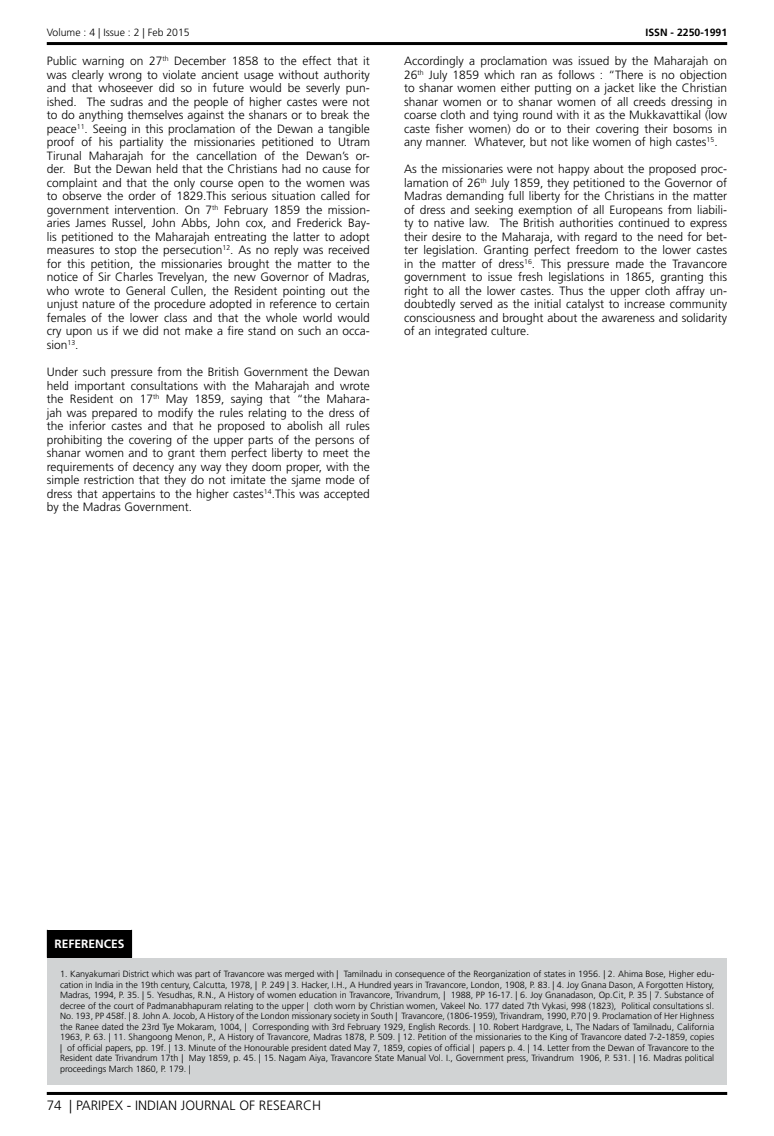
<style>
.page{position:relative;width:774px;height:1136px;background:#fff}
.page>*{position:absolute;margin:0;border:0;box-sizing:border-box;transform-origin:0 0}
.t1{font:300 13.5px "Frutiger LT Std";color:#000}
.t2{font:300 12px/13.5px "Frutiger LT Std";color:#000;text-align:justify}
.t3{font:700 12px "Frutiger LT Std";color:#fff}
.t4{font:300 10.5px "Frutiger LT Std";color:#000}
.t5{font:700 10.5px "Frutiger LT Std";color:#000}
.t6{font:300 9px/10.5px "Frutiger LT Std";color:#000;text-align:justify}
</style>
<div class="page">
<hr style="left:47px;top:42px;width:680px;height:3px;background:#000">
<hr style="left:47px;top:1091px;width:680px;height:3px;background:#000">
<div style="left:47px;top:929px;width:85px;height:28px;background:#000"></div>
<div style="left:47px;top:957px;width:680px;height:127px;background:#d1d3d4"></div>
<p class="t4" style="left:47px;top:27px;width:144px">Volume : 4 | Issue : 2 | Feb 2015</p>
<p class="t5" style="left:645px;top:27px;width:83px">ISSN - 2250-1991</p>
<p class="t2" style="left:47px;top:55px;width:325px">Public warning on 27<sup>th</sup> December 1858 to the effect that it was clearly wrong to violate ancient usage without authority and that whoseever did so in future would be severly pun&shy;ished. The sudras and the people of higher castes were not to do anything themselves against the shanars or to break the peace<sup>11</sup>. Seeing in this proclamation of the Dewan a tangible proof of his partiality the missionaries petitioned to Utram Tirunal Maharajah for the cancellation of the Dewan’s or&shy;der. But the Dewan held that the Christians had no cause for complaint and that the only course open to the women was to observe the order of 1829.This serious situation called for government intervention. On 7<sup>th</sup> February 1859 the mission&shy;aries James Russel, John Abbs, John cox, and Frederick Bay&shy;lis petitioned to the Maharajah entreating the latter to adopt measures to stop the persecution<sup>12</sup>. As no reply was received for this petition, the missionaries brought the matter to the notice of Sir Charles Trevelyan, the new Governor of Madras, who wrote to General Cullen, the Resident pointing out the unjust nature of the procedure adopted in reference to certain females of the lower class and that the whole world would cry upon us if we did not make a fire stand on such an occa&shy;sion<sup>13</sup>.</p>
<p class="t2" style="left:47px;top:365px;width:325px">Under such pressure from the British Government the Dewan held important consultations with the Maharajah and wrote the Resident on 17<sup>th</sup> May 1859, saying that “the Mahara&shy;jah was prepared to modify the rules relating to the dress of the inferior castes and that he proposed to abolish all rules prohibiting the covering of the upper parts of the persons of shanar women and to grant them perfect liberty to meet the requirements of decency any way they doom proper, with the simple restriction that they do not imitate the sjame mode of dress that appertains to the higher castes<sup>14</sup>.This was accepted by the Madras Government.</p>
<p class="t2" style="left:404px;top:55px;width:325px">Accordingly a proclamation was issued by the Maharajah on 26<sup>th</sup> July 1859 which ran as follows : “There is no objection to shanar women either putting on a jacket like the Christian shanar women or to shanar women of all creeds dressing in coarse cloth and tying round with it as the Mukkavattikal (low caste fisher women) do or to their covering their bosoms in any manner. Whatever, but not like women of high castes<sup>15</sup>.</p>
<p class="t2" style="left:404px;top:163px;width:325px">As the missionaries were not happy about the proposed proc&shy;lamation of 26<sup>th</sup> July 1859, they petitioned to the Governor of Madras demanding full liberty for the Christians in the matter of dress and seeking exemption of all Europeans from liabili&shy;ty to native law. The British authorities continued to express their desire to the Maharaja, with regard to the need for bet&shy;ter legislation. Granting perfect freedom to the lower castes in the matter of dress<sup>16</sup>. This pressure made the Travancore government to issue fresh legislations in 1865, granting this right to all the lower castes. Thus the upper cloth affray un&shy;doubtedly served as the initial catalyst to increase community consciousness and brought about the awareness and solidarity of an integrated culture.</p>
<p class="t3" style="left:54px;top:936px;width:72px">REFERENCES</p>
<p class="t6" style="left:60px;top:968px;width:656px">1. Kanyakumari District which was part of Travancore was merged with | Tamilnadu in consequence of the Reorganization of states in 1956. | 2. Ahima Bose, Higher edu&shy;cation in India in the 19th century, Calcutta, 1978, | P. 249 | 3. Hacker, I.H., A Hundred years in Travancore, London, 1908, P. 83. | 4. Joy Gnana Dason, A Forgotten History, Madras, 1994, P. 35. | 5. Yesudhas, R.N., A History of women education in Travancore, Trivandrum, | 1988, PP 16-17. | 6. Joy Gnanadason, Op.Cit, P. 35 | 7. Substance of decree of the court of Padmanabhapuram relating to the upper | cloth worn by Christian women, Vakeel No. 177 dated 7th Vykasi, 998 (1823), Political consultations sl.<br>No. 193, PP 458f. | 8. John A. Jocob, A History of the London missionary society in South | Travancore, (1806-1959), Trivandram, 1990, P.70 | 9. Proclamation of Her Highness the Ranee dated the 23rd Tye Mokaram, 1004, | Corresponding with 3rd February 1929, English Records. | 10. Robert Hardgrave, L, The Nadars of Tamilnadu, California 1963, P. 63. | 11. Shangoong Menon, P., A History of Travancore, Madras 1878, P. 509. | 12. Petition of the missionaries to the King of Travancore dated 7-2-1859, copies | of official papers, pp. 19f. | 13. Minute of the Honourable president dated May 7, 1859, copies of official | papers p. 4. | 14. Letter from the Dewan of Travancore to the Resident date Trivandrum 17th | May 1859, p. 45. | 15. Nagam Aiya, Travancore State Manual Vol. I., Government press, Trivandrum 1906, P. 531. | 16. Madras political proceedings March 1860, P. 179. |</p>
<p class="t1" style="left:47px;top:1097px;width:276px">74 | PARIPEX - INDIAN JOURNAL OF RESEARCH</p>
</div>
